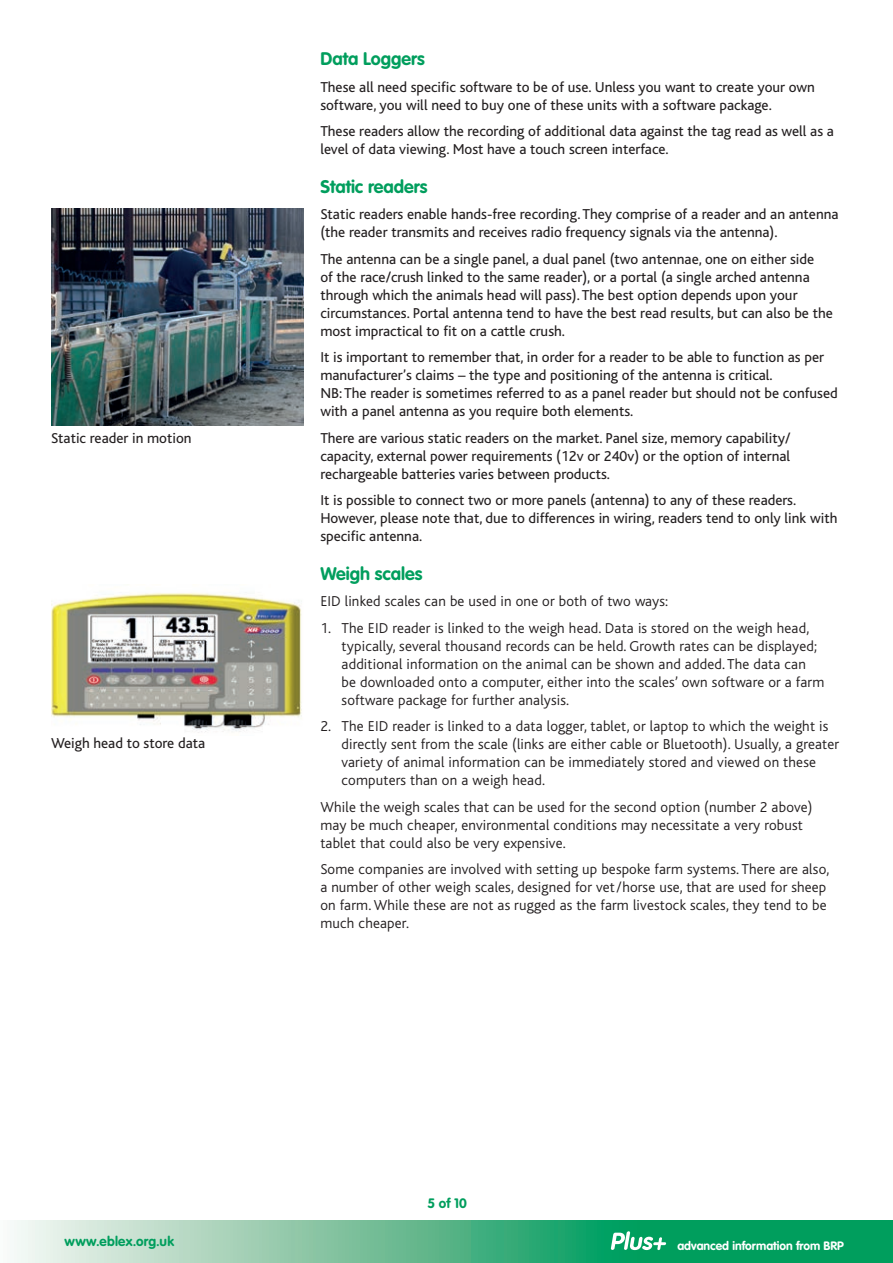
<style>
.page{position:relative;width:893px;height:1263px;background:#fff}
.page>*{position:absolute;margin:0;border:0;box-sizing:border-box;transform-origin:0 0}
.t1{font:700 18px "VAG Rounded";color:#009e5d}
.t2{font:15px/18px "Bliss";color:#231f20}
.t3{font:300 15px/18px "Bliss";letter-spacing:.01em;color:#231f20}
.t4{font:700 13.5px "VAG Rounded";letter-spacing:.015em;color:#009e5d}
.t5{font:700 12px "VAG Rounded";color:#fff}
</style>
<div class="page">
<svg style="left:14px;top:1220px;width:879px;height:43px;background:#5dbb90"></svg>
<svg style="left:611px;top:1231px;width:55px;height:19px"></svg>
<img style="left:51px;top:592px;width:251px;height:141px">
<img style="left:51px;top:208px;width:253px;height:217px">
<p class="t2" style="left:51px;top:429px;width:142px">Static reader in motion</p>
<p class="t2" style="left:51px;top:734px;width:156px">Weigh head to store data</p>
<p class="t1" style="left:320px;top:48px;width:106px">Data Loggers</p>
<p class="t2" style="left:320px;top:78px;width:496px">These all need specific software to be of use. Unless you want to create your own software, you will need to buy one of these units with a software package.</p>
<p class="t2" style="left:320px;top:122px;width:515px">These readers allow the recording of additional data against the tag read as well as a level of data viewing. Most have a touch screen interface.</p>
<p class="t1" style="left:320px;top:176px;width:109px">Static readers</p>
<p class="t2" style="left:320px;top:206px;width:520px">Static readers enable hands-free recording. They comprise of a reader and an antenna (the reader transmits and receives radio frequency signals via the antenna).</p>
<p class="t2" style="left:320px;top:250px;width:514px">The antenna can be a single panel, a dual panel (two antennae, one on either side<br>of the race/crush linked to the same reader), or a portal (a single arched antenna through which the animals head will pass). The best option depends upon your circumstances. Portal antenna tend to have the best read results, but can also be the most impractical to fit on a cattle crush.</p>
<p class="t2" style="left:320px;top:349px;width:519px">It is important to remember that, in order for a reader to be able to function as per manufacturer’s claims – the type and positioning of the antenna is critical.<br>NB: The reader is sometimes referred to as a panel reader but should not be confused with a panel antenna as you require both elements.</p>
<p class="t2" style="left:320px;top:429px;width:472px;text-align:justify">There are various static readers on the market. Panel size, memory capability/ capacity, external power requirements (12v or 240v) or the option of internal rechargeable batteries varies between products.</p>
<p class="t2" style="left:320px;top:492px;width:519px">It is possible to connect two or more panels (antenna) to any of these readers.<br>However, please note that, due to differences in wiring, readers tend to only link with specific antenna.</p>
<p class="t1" style="left:320px;top:563px;width:104px">Weigh scales</p>
<p class="t3" style="left:320px;top:593px;width:349px">EID linked scales can be used in one or both of two ways:</p>
<p class="t3" style="left:342px;top:619px;width:484px;text-indent:-21px">1. The EID reader is linked to the weigh head. Data is stored on the weigh head, typically, several thousand records can be held. Growth rates can be displayed; additional information on the animal can be shown and added. The data can<br>be downloaded onto a computer, either into the scales’ own software or a farm software package for further analysis.</p>
<p class="t3" style="left:342px;top:718px;width:499px;text-indent:-21px">2. The EID reader is linked to a data logger, tablet, or laptop to which the weight is directly sent from the scale (links are either cable or Bluetooth). Usually, a greater variety of animal information can be immediately stored and viewed on these computers than on a weigh head.</p>
<p class="t3" style="left:320px;top:798px;width:494px">While the weigh scales that can be used for the second option (number 2 above) may be much cheaper, environmental conditions may necessitate a very robust tablet that could also be very expensive.</p>
<p class="t3" style="left:320px;top:861px;width:511px">Some companies are involved with setting up bespoke farm systems. There are also, a number of other weigh scales, designed for vet/horse use, that are used for sheep on farm. While these are not as rugged as the farm livestock scales, they tend to be much cheaper.</p>
<p class="t4" style="left:428px;top:1195px;width:41px">5 of 10</p>
<p class="t4" style="left:65px;top:1233px;width:111px">www.eblex.org.uk</p>
<p class="t5" style="left:677px;top:1239px;width:168px">advanced information from BRP</p>
</div>
